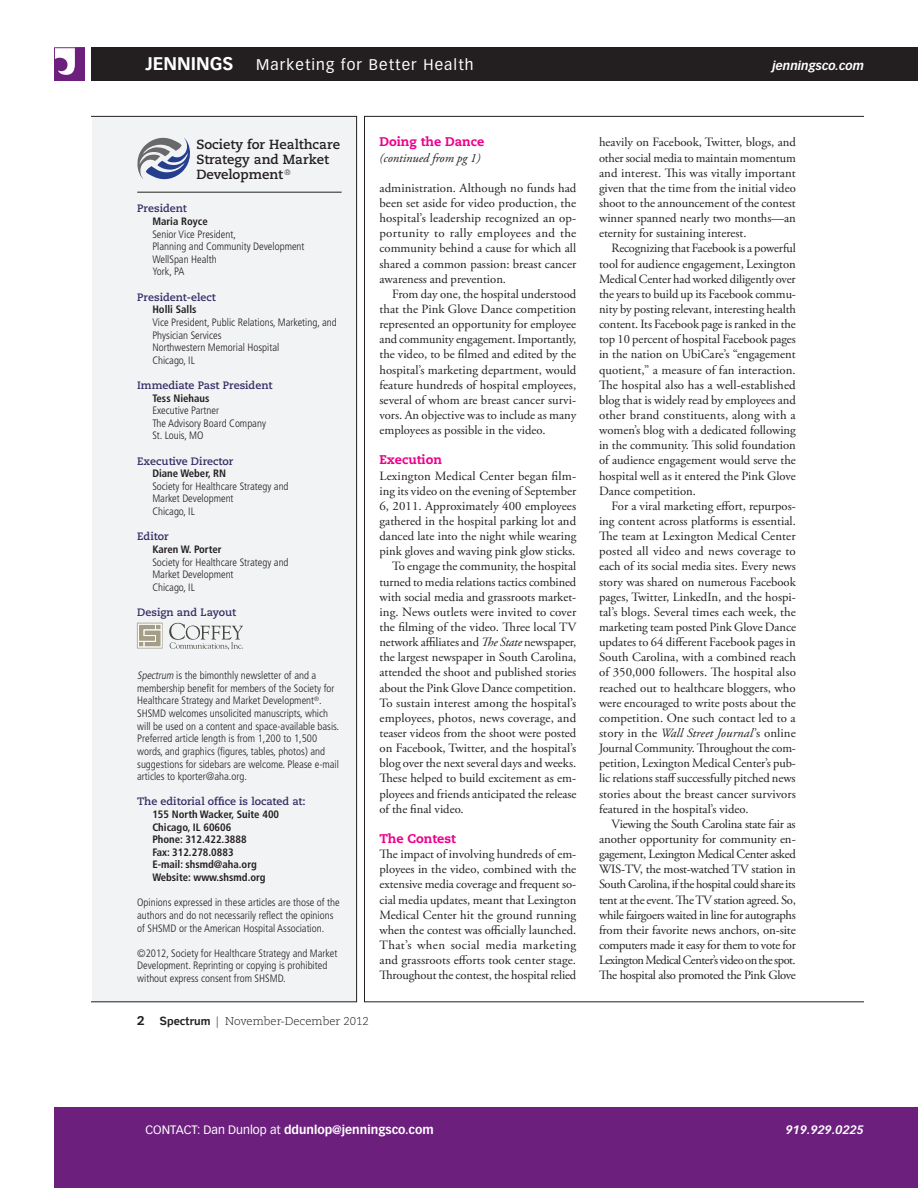
<style>
.page{position:relative;width:918px;height:1188px;background:#fff}
.page>*{position:absolute;margin:0;border:0;box-sizing:border-box;transform-origin:0 0}
.t1{font:700 18px "Vectora LT Std";color:#fff}
.t2{font:15.15px "Vectora LT Std";letter-spacing:.075em;color:#fff}
.t3{font:700 13.2px/15.1px "Caecilia LT Std";color:#231f20}
.t4{font:12.6px/15.1px "Adobe Garamond Pro";color:#231f20;text-align:justify}
.t5{font:800 12.6px "Caecilia LT Std";color:#ed028c}
.t6{font:italic 12.6px "Adobe Garamond Pro";color:#231f20}
.t7{font:700 12px "Vectora LT Std";color:#fff}
.t8{font:italic 700 12px "Vectora LT Std";color:#fff}
.t9{font:300 11.4px "Caecilia LT Std";color:#231f20}
.t10{font:300 condensed 10.8px/12.6px "Frutiger LT Std";color:#231f20}
.t11{font:700 condensed 10.8px/12.6px "Frutiger LT Std";color:#231f20}
.t12{font:700 10.8px "Caecilia LT Std";color:#342b65}
.s1{font-style:italic}
.s2{font-weight:800;font-size:12.6px}
.s3{font-family:"Felbridge Std";font-weight:700}
.s4{font-weight:400}
</style>
<div class="page">
<div style="left:54px;top:1107px;width:864px;height:81px;background:#6c1f7d"></div>
<svg style="left:54px;top:47px;width:31px;height:34px"></svg>
<div style="left:92px;top:47px;width:826px;height:34px;background:#231f20"></div>
<div style="left:92px;top:116px;width:265px;height:886px;background:#f2f3f4"></div>
<hr style="left:137px;top:192px;width:205px;height:1px;background:#231f20">
<svg style="left:137px;top:623px;width:106px;height:27px"></svg>
<svg style="left:136px;top:136px;width:55px;height:45px"></svg>
<svg style="left:364px;top:116px;width:500px;height:886px"></svg>
<h1 class="t1" style="left:146px;top:53px;width:89px">JENNINGS</h1>
<p class="t2" style="left:256px;top:56px;width:219px">Marketing for Better Health</p>
<p class="t8" style="left:772px;top:59px;width:93px">jenningsco.com</p>
<p class="t3" style="left:196px;top:137px;width:145px">Society for Healthcare<br>Strategy and Market<br>Development <sup>®</sup></p>
<p class="t12" style="left:137px;top:202px;width:51px">President</p>
<p class="t11" style="left:152px;top:215px;width:57px">Maria Royce</p>
<p class="t10" style="left:152px;top:228px;width:154px">Senior Vice President,<br>Planning and Community Development<br>WellSpan Health<br>York, PA</p>
<p class="t12" style="left:137px;top:291px;width:80px">President-elect</p>
<p class="t11" style="left:152px;top:303px;width:46px">Holli Salls</p>
<p class="t10" style="left:152px;top:316px;width:186px">Vice President, Public Relations, Marketing, and<br>Physician Services<br>Northwestern Memorial Hospital<br>Chicago, IL</p>
<p class="t12" style="left:137px;top:379px;width:137px">Immediate Past President</p>
<p class="t11" style="left:152px;top:392px;width:59px">Tess Niehaus</p>
<p class="t10" style="left:152px;top:404px;width:115px">Executive Partner<br>The Advisory Board Company<br>St. Louis, MO</p>
<p class="t12" style="left:137px;top:455px;width:98px">Executive Director</p>
<p class="t11" style="left:152px;top:467px;width:75px">Diane Weber, RN</p>
<p class="t10" style="left:152px;top:480px;width:138px">Society for Healthcare Strategy and<br>Market Development<br>Chicago, IL</p>
<p class="t12" style="left:137px;top:530px;width:33px">Editor</p>
<p class="t11" style="left:152px;top:543px;width:71px">Karen W. Porter</p>
<p class="t10" style="left:152px;top:556px;width:138px">Society for Healthcare Strategy and<br>Market Development<br>Chicago, IL</p>
<p class="t12" style="left:137px;top:606px;width:101px">Design and Layout</p>
<p class="t10" style="left:137px;top:669px;width:203px"><span class="s1">Spectrum</span> is the bimonthly newsletter of and a membership benefit for members of the Society for Healthcare Strategy and Market Development<sup>®</sup>.<br>SHSMD welcomes unsolicited manuscripts, which will be used on a content and space-available basis.<br>Preferred article length is from 1,200 to 1,500 words, and graphics (figures, tables, photos) and suggestions for sidebars are welcome. Please e-mail articles to kporter@aha.org.</p>
<p class="t12" style="left:137px;top:795px;width:170px">The editorial office is located at:</p>
<p class="t11" style="left:152px;top:808px;width:128px">155 North Wacker, Suite 400<br>Chicago, IL 60606<br>Phone: 312.422.3888<br>Fax: 312.278.0883<br>E-mail: shsmd@aha.org<br>Website: www.shsmd.org</p>
<p class="t10" style="left:137px;top:896px;width:204px">Opinions expressed in these articles are those of the authors and do not necessarily reflect the opinions of SHSMD or the American Hospital Association.</p>
<p class="t10" style="left:137px;top:947px;width:202px">©2012, Society for Healthcare Strategy and Market<br>Development. Reprinting or copying is prohibited without express consent from SHSMD.</p>
<p class="t5" style="left:379px;top:134px;width:106px">Doing the Dance</p>
<p class="t6" style="left:379px;top:150px;width:102px">(continued from pg 1)</p>
<p class="t4" style="left:379px;top:181px;width:198px">administration. Although no funds had been set aside for video production, the hospital’s leadership recognized an op&shy;portunity to rally employees and the community behind a cause for which all shared a common passion: breast cancer awareness and prevention.</p>
<p class="t4" style="left:379px;top:287px;width:198px;text-indent:13px">From day one, the hospital understood that the Pink Glove Dance competition represented an opportunity for employee and community engagement. Importantly, the video, to be filmed and edited by the hospital’s marketing department, would feature hundreds of hospital employees, several of whom are breast cancer survi&shy;vors. An objective was to include as many employees as possible in the video.</p>
<p class="t5" style="left:379px;top:452px;width:64px">Execution</p>
<p class="t4" style="left:379px;top:468px;width:198px">Lexington Medical Center began film-</p>
<p class="t4" style="left:379px;top:484px;width:198px">ing its video on the evening of September</p>
<p class="t4" style="left:379px;top:499px;width:198px">6, 2011. Approximately 400 employees</p>
<p class="t4" style="left:379px;top:514px;width:198px">gathered in the hospital parking lot and</p>
<p class="t4" style="left:379px;top:529px;width:198px">danced late into the night while wearing</p>
<p class="t4" style="left:379px;top:544px;width:197px">pink gloves and waving pink glow sticks.</p>
<p class="t4" style="left:392px;top:559px;width:186px">To engage the community, the hospital</p>
<p class="t4" style="left:379px;top:574px;width:198px">turned to media relations tactics combined</p>
<p class="t4" style="left:379px;top:590px;width:198px">with social media and grassroots market-</p>
<p class="t4" style="left:379px;top:605px;width:198px">ing. News outlets were invited to cover</p>
<p class="t4" style="left:379px;top:620px;width:198px">the filming of the video. Three local TV</p>
<p class="t4" style="left:379px;top:635px;width:198px">network affiliates and <span class="s1">The State</span> newspaper,</p>
<p class="t4" style="left:379px;top:650px;width:198px">the largest newspaper in South Carolina,</p>
<p class="t4" style="left:379px;top:665px;width:198px">attended the shoot and published stories</p>
<p class="t4" style="left:379px;top:680px;width:198px">about the Pink Glove Dance competition.</p>
<p class="t4" style="left:379px;top:696px;width:198px">To sustain interest among the hospital’s</p>
<p class="t4" style="left:379px;top:711px;width:198px">employees, photos, news coverage, and</p>
<p class="t4" style="left:379px;top:726px;width:198px">teaser videos from the shoot were posted</p>
<p class="t4" style="left:379px;top:741px;width:198px">on Facebook, Twitter, and the hospital’s</p>
<p class="t4" style="left:379px;top:756px;width:198px">blog over the next several days and weeks.</p>
<p class="t4" style="left:379px;top:771px;width:198px">These helped to build excitement as em-</p>
<p class="t4" style="left:379px;top:786px;width:198px">ployees and friends anticipated the release</p>
<p class="t4" style="left:379px;top:802px;width:86px">of the final video.</p>
<p class="t5" style="left:379px;top:831px;width:78px">The Contest</p>
<p class="t4" style="left:379px;top:847px;width:198px">The impact of involving hundreds of em&shy;ployees in the video, combined with the extensive media coverage and frequent so&shy;cial media updates, meant that Lexington Medical Center hit the ground running when the contest was officially launched.<br>That’s when social media marketing and grassroots efforts took center stage.<br>Throughout the contest, the hospital relied</p>
<p class="t9" style="left:137px;top:1014px;width:233px"><span class="s2">2</span> <span class="s3">Spectrum</span> | November-December 2012</p>
<p class="t4" style="left:599px;top:135px;width:198px">heavily on Facebook, Twitter, blogs, and other social media to maintain momentum and interest. This was vitally important given that the time from the initial video shoot to the announcement of the contest winner spanned nearly two months—an eternity for sustaining interest.</p>
<p class="t4" style="left:599px;top:241px;width:199px;text-indent:13px">Recognizing that Facebook is a powerful tool for audience engagement, Lexington Medical Center had worked diligently over the years to build up its Facebook commu&shy;nity by posting relevant, interesting health content. Its Facebook page is ranked in the top 10 percent of hospital Facebook pages in the nation on UbiCare’s “engagement quotient,” a measure of fan interaction.<br>The hospital also has a well-established blog that is widely read by employees and other brand constituents, along with a women’s blog with a dedicated following in the community. This solid foundation of audience engagement would serve the hospital well as it entered the Pink Glove Dance competition.</p>
<p class="t4" style="left:599px;top:499px;width:199px;text-indent:13px">For a viral marketing effort, repurpos&shy;ing content across platforms is essential.<br>The team at Lexington Medical Center posted all video and news coverage to each of its social media sites. Every news story was shared on numerous Facebook pages, Twitter, LinkedIn, and the hospi&shy;tal’s blogs. Several times each week, the marketing team posted Pink Glove Dance updates to 64 different Facebook pages in South Carolina, with a combined reach of 350,000 followers. The hospital also reached out to healthcare bloggers, who were encouraged to write posts about the competition. One such contact led to a story in the <span class="s1">Wall Street Journal</span>’s online Journal Community. Throughout the com&shy;petition, Lexington Medical Center’s pub&shy;lic relations staff successfully pitched news stories about the breast cancer survivors featured in the hospital’s video.</p>
<p class="t4" style="left:599px;top:817px;width:198px;text-indent:13px">Viewing the South Carolina state fair as another opportunity for community en&shy;gagement, Lexington Medical Center asked WIS-TV, the most-watched TV station in South Carolina, if the hospital could share its tent at the event. The TV station agreed. So, while fairgoers waited in line for autographs from their favorite news anchors, on-site computers made it easy for them to vote for Lexington Medical Center’s video on the spot.<br>The hospital also promoted the Pink Glove</p>
<p class="t7" style="left:146px;top:1122px;width:290px"><span class="s4">CONTACT: Dan Dunlop at</span> ddunlop@jenningsco.com</p>
<p class="t8" style="left:786px;top:1123px;width:80px">919.929.0225</p>
</div>
